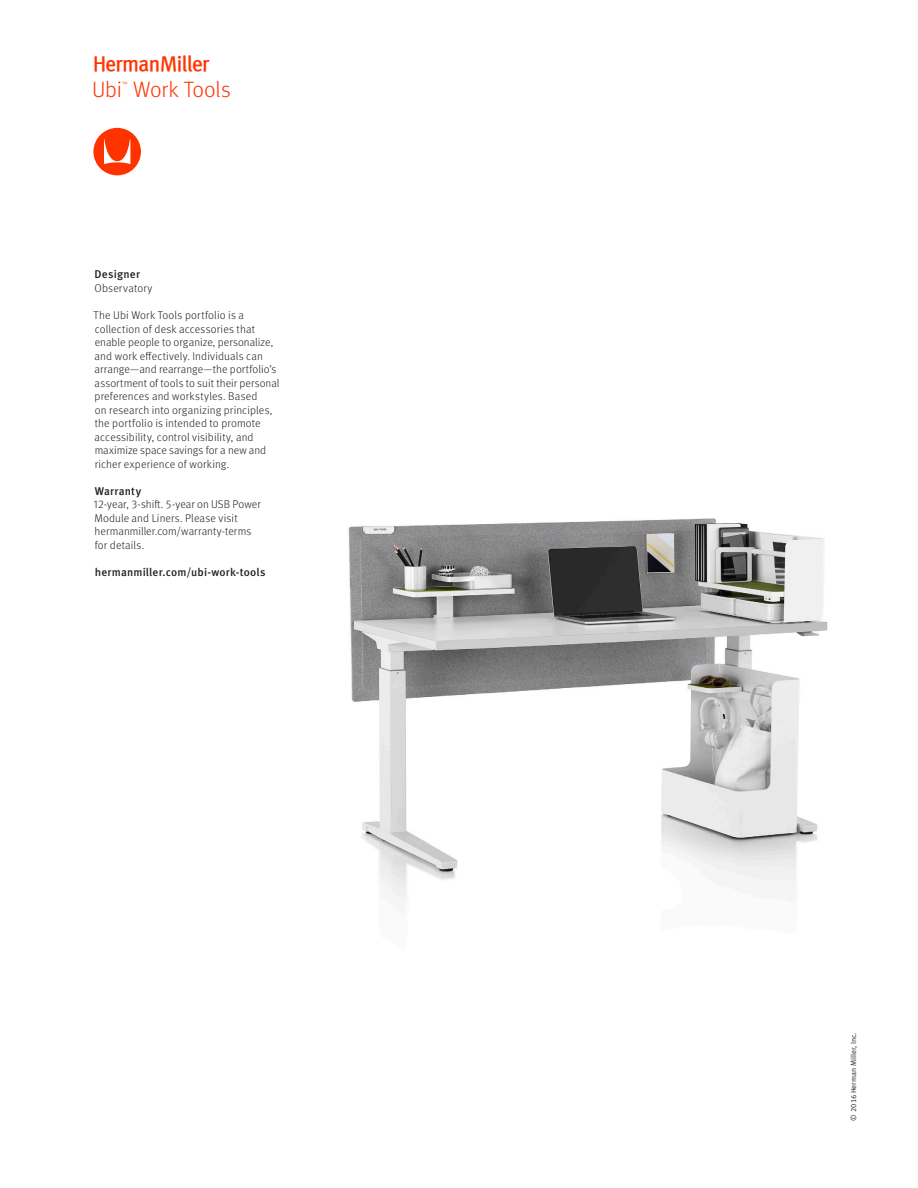
<style>
.page{position:relative;width:918px;height:1188px;background:#fff}
.page>*{position:absolute;margin:0;border:0;box-sizing:border-box;transform-origin:0 0}
.t1{font:37.35px "Herman Miller Logo Display";color:#f30}
.Medium_15_18_-25_tra{font:300 22.2px "Meta OT";letter-spacing:-.01em;color:#f30}
.Medium_7_5_9{font:300 11.25px/13.5px "Meta OT";letter-spacing:.015em;color:#231f20}
.Light_7_5_9{font:300 11.25px/13.5px "Meta OT";letter-spacing:.005em;color:#231f20}
.Medium_7_5_9-2{font:500 11.25px "Meta OT";letter-spacing:.015em;color:#231f20}
.t2{font:7.5px "Meta OT Norm";color:#231f20}
.Medium_15_18_-25_tra-2{font:300 6.15px "Meta OT";color:#f30}
</style>
<div class="page">
<svg style="left:93px;top:128px;width:48px;height:47px"></svg>
<img style="left:348px;top:518px;width:480px;height:381px">
<h1 class="t1" style="left:92px;top:41px;width:121px">z</h1>
<p class="Medium_15_18_-25_tra" style="left:92px;top:76px;width:31px">Ubi</p>
<p class="Medium_15_18_-25_tra-2" style="left:122px;top:80px;width:7px">™</p>
<p class="Medium_15_18_-25_tra" style="left:133px;top:76px;width:99px">Work Tools</p>
<p class="Medium_7_5_9-2" style="left:95px;top:267px;width:47px">Designer</p>
<p class="Medium_7_5_9" style="left:95px;top:282px;width:59px">Observatory</p>
<p class="Medium_7_5_9" style="left:94px;top:309px;width:187px">The Ubi Work Tools portfolio is a collection of desk accessories that enable people to organize, personalize, and work effectively. Individuals can arrange—and rearrange—the portfolio’s assortment of tools to suit their personal preferences and workstyles. Based<br>on research into organizing principles, the portfolio is intended to promote accessibility, control visibility, and maximize space savings for a new and richer experience of working.</p>
<p class="Medium_7_5_9-2" style="left:95px;top:484px;width:48px">Warranty</p>
<p class="Light_7_5_9" style="left:93px;top:498px;width:169px">12-year, 3-shift. 5-year on USB Power<br>Module and Liners. Please visit hermanmiller.com/warranty-terms for details.</p>
<p class="Medium_7_5_9-2" style="left:95px;top:565px;width:172px">hermanmiller.com/ubi-work-tools</p>
<p class="t2" style="left:849px;top:1120px;width:90px;rotate:-90deg">© 2016 Herman Miller, Inc.</p>
</div>
